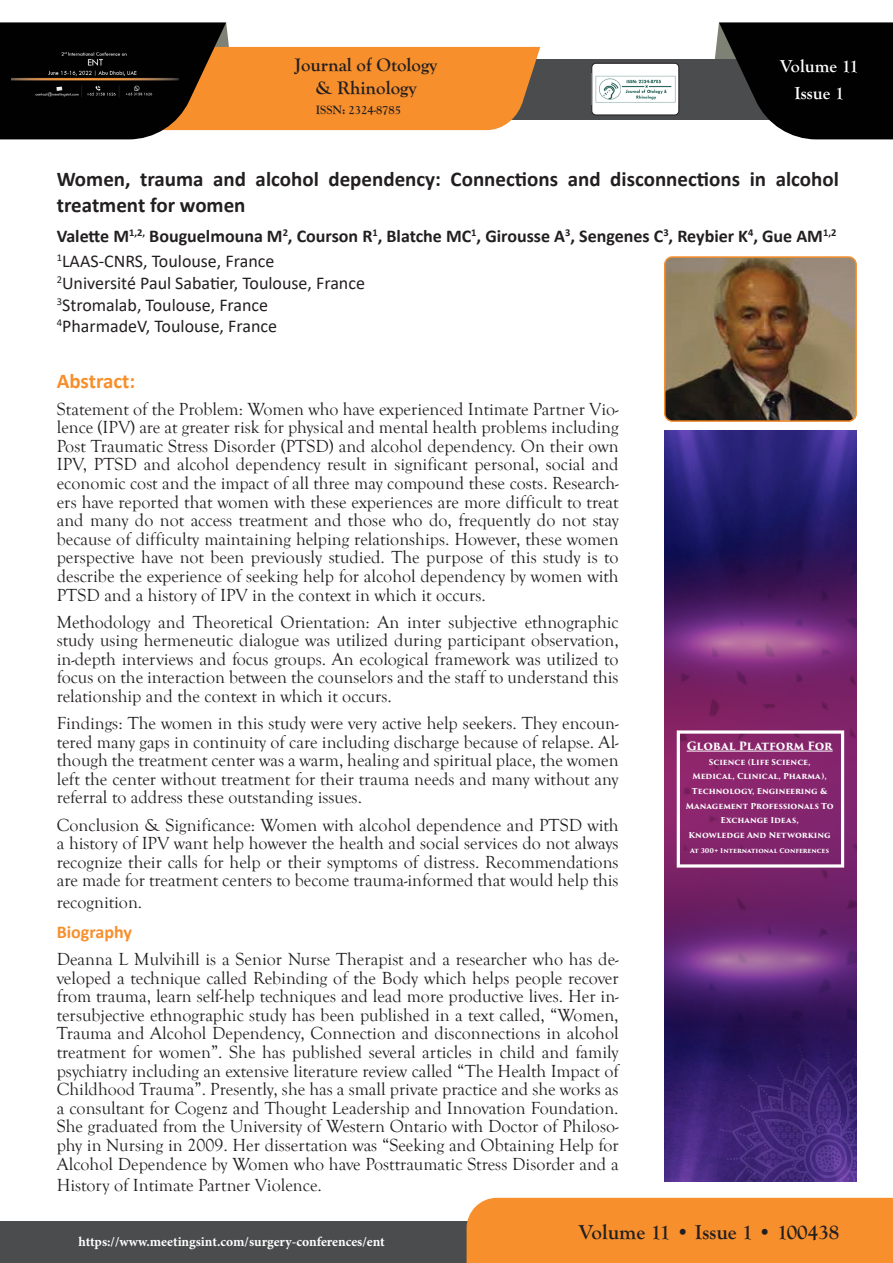
<style>
.page{position:relative;width:893px;height:1263px;background:#fff}
.page>*{position:absolute;margin:0;border:0;box-sizing:border-box;transform-origin:0 0}
.t1{font:700 21px/25.2px "Calibri";color:#231f20}
.t2{font:700 21px "Goudy Old Style T";color:#231f20}
.t3{font:700 21px "Calibri";color:#f78f2c}
.t4{font:700 18.75px "Goudy Old Style T";color:#231f20}
.t5{font:18px/18.6px "Goudy Old Style T";color:#231f20;text-align:justify}
.t6{font:18px "Calibri";color:#231f20}
.t7{font:700 18px "Calibri";color:#231f20}
.t8{font:700 18px "Goudy Old Style T";color:#fff}
.t9{font:700 18px "Calibri";color:#f78f2c}
.t10{font:700 13.5px "Minion Pro";color:#fff}
.t11{font:700 12.6px "Goudy Old Style T";color:#231f20}
.t12{font:700 11.1px "Trajan Pro 3";color:#fff}
.t13{font:700 7.95px/14.7px "Trajan Pro 3";letter-spacing:-.005em;color:#fff;text-align:center}
.t14{font:700 6.45px "Trajan Pro 3";letter-spacing:-.005em;color:#fff}
</style>
<div class="page">
<div style="left:436px;top:59px;width:457px;height:60px;background:#4b4c4d"></div>
<svg style="left:0;top:22px;width:540px;height:117px"></svg>
<svg style="left:712px;top:22px;width:181px;height:117px"></svg>
<div style="left:0;top:1221px;width:893px;height:42px;background:#4b4c4d"></div>
<div style="left:467px;top:1198px;width:426px;height:65px;background:#f78f2c"></div>
<img style="left:667px;top:259px;width:187px;height:160px">
<div style="left:664px;top:256px;width:193px;height:166px;border:2px solid #f78f2c;border-radius:8px"></div>
<img style="left:665px;top:431px;width:191px;height:294px">
<img style="left:665px;top:725px;width:191px;height:302px">
<hr style="left:687px;top:751px;width:146px;height:1px;background:#fff">
<div style="left:677px;top:730px;width:167px;height:137px;border:3px solid #fff"></div>
<img style="left:665px;top:1027px;width:191px;height:154px">
<div style="left:592px;top:63px;width:87px;height:52px;background:#fff;border-radius:4px"></div>
<img style="left:595px;top:75px;width:81px;height:28px">
<div style="left:591px;top:63px;width:88px;height:52px;border:1px solid #231f20;border-radius:4px"></div>
<img style="left:12px;top:47px;width:170px;height:57px">
<p class="t4" style="left:295px;top:55px;width:144px">Journal of Otology</p>
<p class="t4" style="left:316px;top:77px;width:102px">&amp; Rhinology</p>
<p class="t11" style="left:316px;top:103px;width:87px">ISSN: 2324-8785</p>
<p class="t8" style="left:780px;top:56px;width:80px">Volume 11</p>
<p class="t8" style="left:795px;top:83px;width:51px">Issue 1</p>
<p class="t1" style="left:57px;top:166px;width:784px">Women, trauma and alcohol dependency: Connections and disconnections in alcohol treatment for women</p>
<p class="t7" style="left:57px;top:223px;width:781px">Valette M<sup>1,2,</sup> Bouguelmouna M<sup>2</sup>, Courson R<sup>1</sup>, Blatche MC<sup>1</sup>, Girousse A<sup>3</sup>, Sengenes C<sup>3</sup>, Reybier K<sup>4</sup>, Gue AM<sup>1,2</sup></p>
<p class="t6" style="left:57px;top:249px;width:219px"><sup>1</sup>LAAS-CNRS, Toulouse, France</p>
<p class="t6" style="left:57px;top:271px;width:310px"><sup>2</sup>Université Paul Sabatier, Toulouse, France</p>
<p class="t6" style="left:57px;top:292px;width:213px"><sup>3</sup>Stromalab, Toulouse, France</p>
<p class="t6" style="left:57px;top:314px;width:222px"><sup>4</sup>PharmadeV, Toulouse, France</p>
<p class="t3" style="left:57px;top:366px;width:80px">Abstract:</p>
<p class="t5" style="left:57px;top:400px;width:563px">Statement of the Problem: Women who have experienced Intimate Partner Vio&shy;lence (IPV) are at greater risk for physical and mental health problems including Post Traumatic Stress Disorder (PTSD) and alcohol dependency. On their own IPV, PTSD and alcohol dependency result in significant personal, social and economic cost and the impact of all three may compound these costs. Research&shy;ers have reported that women with these experiences are more difficult to treat and many do not access treatment and those who do, frequently do not stay because of difficulty maintaining helping relationships. However, these women perspective have not been previously studied. The purpose of this study is to describe the experience of seeking help for alcohol dependency by women with PTSD and a history of IPV in the context in which it occurs.</p>
<p class="t5" style="left:57px;top:613px;width:563px">Methodology and Theoretical Orientation: An inter subjective ethnographic study using hermeneutic dialogue was utilized during participant observation, in-depth interviews and focus groups. An ecological framework was utilized to focus on the interaction between the counselors and the staff to understand this relationship and the context in which it occurs.</p>
<p class="t5" style="left:57px;top:714px;width:563px">Findings: The women in this study were very active help seekers. They encoun&shy;tered many gaps in continuity of care including discharge because of relapse. Al&shy;though the treatment center was a warm, healing and spiritual place, the women left the center without treatment for their trauma needs and many without any referral to address these outstanding issues.</p>
<p class="t5" style="left:57px;top:816px;width:563px">Conclusion &amp; Significance: Women with alcohol dependence and PTSD with a history of IPV want help however the health and social services do not always recognize their calls for help or their symptoms of distress. Recommendations are made for treatment centers to become trauma-informed that would help this</p>
<p class="t5" style="left:57px;top:893px;width:87px">recognition.</p>
<p class="t9" style="left:57px;top:919px;width:77px">Biography</p>
<p class="t5" style="left:57px;top:950px;width:563px">Deanna L Mulvihill is a Senior Nurse Therapist and a researcher who has de&shy;veloped a technique called Rebinding of the Body which helps people recover from trauma, learn self-help techniques and lead more productive lives. Her in&shy;tersubjective ethnographic study has been published in a text called, “Women, Trauma and Alcohol Dependency, Connection and disconnections in alcohol treatment for women”. She has published several articles in child and family psychiatry including an extensive literature review called “The Health Impact of Childhood Trauma”. Presently, she has a small private practice and she works as a consultant for Cogenz and Thought Leadership and Innovation Foundation.<br>She graduated from the University of Western Ontario with Doctor of Philoso&shy;phy in Nursing in 2009. Her dissertation was “Seeking and Obtaining Help for Alcohol Dependence by Women who have Posttraumatic Stress Disorder and a</p>
<p class="t5" style="left:57px;top:1176px;width:267px">History of Intimate Partner Violence.</p>
<p class="t12" style="left:687px;top:738px;width:147px">Global Platform For</p>
<p class="t13" style="left:686px;top:755px;width:149px">Science (Life Science,<br>Medical, Clinical, Pharma),<br>Technology, Engineering &amp;<br>Management Professionals To<br>Exchange Ideas,<br>Knowledge And Networking</p>
<p class="t14" style="left:690px;top:845px;width:140px">At 300+ International Conferences</p>
<p class="t10" style="left:79px;top:1232px;width:308px">https://www.meetingsint.com/surgery-conferences/ent</p>
<p class="t2" style="left:579px;top:1220px;width:262px">Volume 11 • Issue 1 • 100438</p>
</div>
